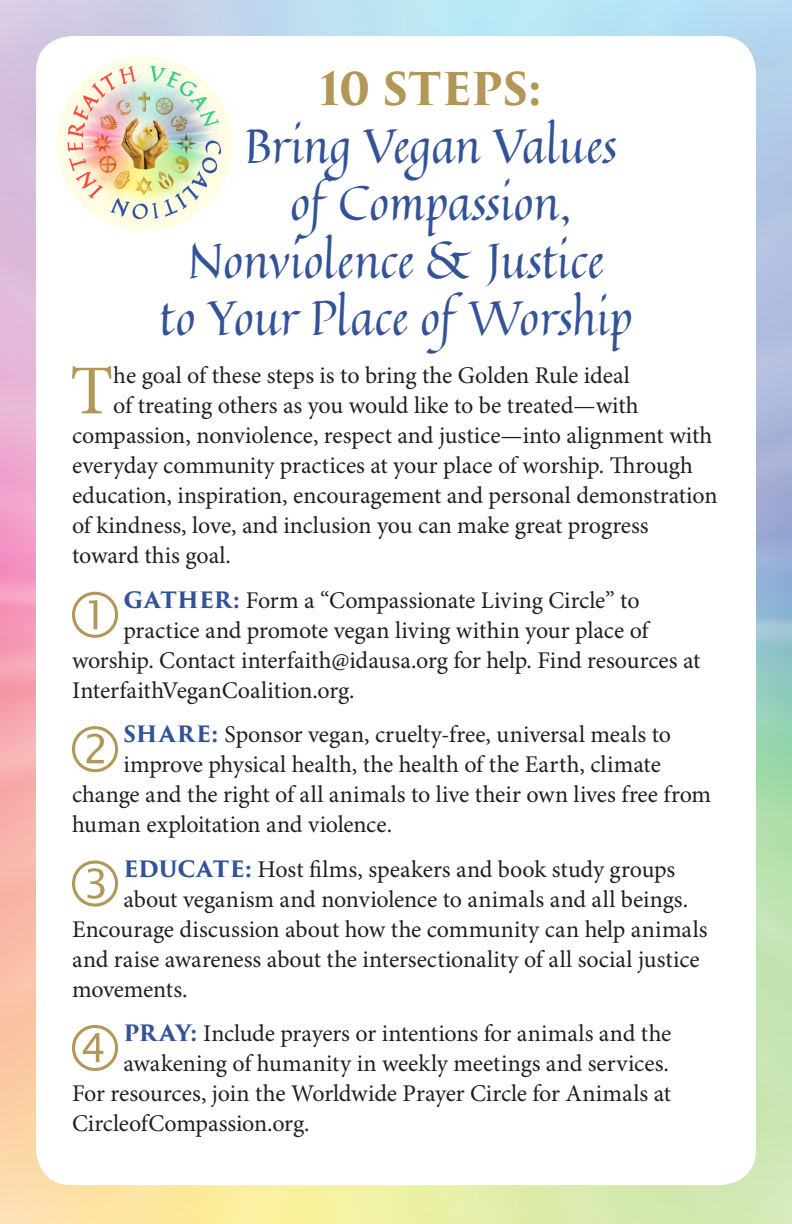
<style>
.page{position:relative;width:792px;height:1224px;background:#fff}
.page>*{position:absolute;margin:0;border:0;box-sizing:border-box;transform-origin:0 0}
.Body_text{font:70.2px "Minion Pro";color:#b39758}
.Subheads{font:48px "Quintessential";color:#335399}
.headline{font:48px "Quintessential";letter-spacing:-.005em;color:#335399}
.Subheads-2{font:700 44px "Trajan Pro 3";letter-spacing:-.005em;color:#b39758}
.body_w_numbers{font:24px "Minion Pro";letter-spacing:-.005em;color:#231f20}
.Body_text-2{font:24px "Minion Pro";color:#231f20}
.s1{font-family:"Trajan Pro 3";font-weight:700;font-size:22px;color:#335399}
</style>
<div class="page">
<img style="left:58px;top:56px;width:174px;height:174px">
<p class="Subheads-2" style="left:320px;top:56px;width:224px">10 STEPS:</p>
<p class="Subheads" style="left:244px;top:108px;width:375px">Bring Vegan Values</p>
<p class="Subheads" style="left:291px;top:165px;width:282px">of Compassion,</p>
<p class="Subheads" style="left:188px;top:223px;width:418px">Nonviolence &amp; Justice</p>
<p class="headline" style="left:159px;top:281px;width:475px">to Your Place of Worship</p>
<p class="Body_text" style="left:70px;top:349px;width:45px">T</p>
<p class="Body_text-2" style="left:113px;top:361px;width:518px">he goal of these steps is to bring the Golden Rule ideal</p>
<p class="Body_text-2" style="left:113px;top:391px;width:527px">of treating others as you would like to be treated—with</p>
<p class="Body_text-2" style="left:72px;top:421px;width:642px">compassion, nonviolence, respect and justice—into alignment with</p>
<p class="Body_text-2" style="left:72px;top:451px;width:623px">everyday community practices at your place of worship. Through</p>
<p class="Body_text-2" style="left:72px;top:481px;width:647px">education, inspiration, encouragement and personal demonstration</p>
<p class="Body_text-2" style="left:72px;top:511px;width:578px">of kindness, love, and inclusion you can make great progress</p>
<p class="Body_text-2" style="left:72px;top:541px;width:160px">toward this goal.</p>
<p class="body_w_numbers" style="left:123px;top:586px;width:518px"><span class="s1">GATHER:</span> Form a “Compassionate Living Circle” to</p>
<p class="body_w_numbers" style="left:123px;top:616px;width:527px">practice and promote vegan living within your place of</p>
<p class="body_w_numbers" style="left:72px;top:646px;width:630px">worship. Contact interfaith@idausa.org for help. Find resources at</p>
<p class="body_w_numbers" style="left:72px;top:676px;width:284px">InterfaithVeganCoalition.org.</p>
<p class="body_w_numbers" style="left:123px;top:720px;width:549px"><span class="s1">SHARE:</span> Sponsor vegan, cruelty-free, universal meals to</p>
<p class="body_w_numbers" style="left:123px;top:750px;width:539px">improve physical health, the health of the Earth, climate</p>
<p class="body_w_numbers" style="left:72px;top:780px;width:641px">change and the right of all animals to live their own lives free from</p>
<p class="body_w_numbers" style="left:72px;top:810px;width:322px">human exploitation and violence.</p>
<p class="body_w_numbers" style="left:123px;top:855px;width:553px"><span class="s1">EDUCATE:</span> Host films, speakers and book study groups</p>
<p class="body_w_numbers" style="left:123px;top:885px;width:566px">about veganism and nonviolence to animals and all beings.</p>
<p class="body_w_numbers" style="left:72px;top:915px;width:637px">Encourage discussion about how the community can help animals</p>
<p class="body_w_numbers" style="left:72px;top:945px;width:629px">and raise awareness about the intersectionality of all social justice</p>
<p class="body_w_numbers" style="left:72px;top:975px;width:117px">movements.</p>
<p class="body_w_numbers" style="left:123px;top:1019px;width:549px"><span class="s1">PRAY:</span> Include prayers or intentions for animals and the</p>
<p class="body_w_numbers" style="left:123px;top:1049px;width:547px">awakening of humanity in weekly meetings and services.</p>
<p class="body_w_numbers" style="left:72px;top:1079px;width:601px">For resources, join the Worldwide Prayer Circle for Animals at</p>
<p class="body_w_numbers" style="left:72px;top:1109px;width:239px">CircleofCompassion.org.</p>
</div>
